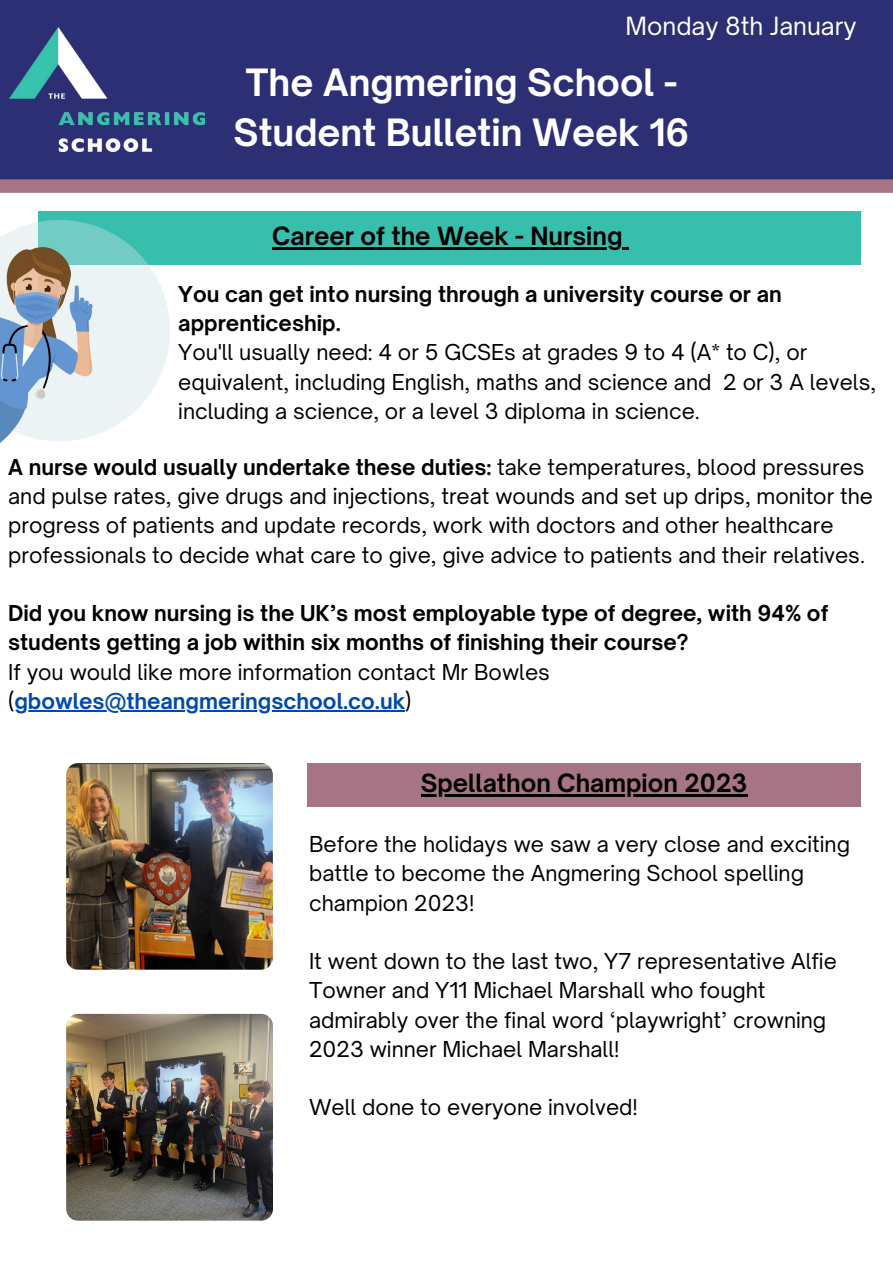
<style>
.page{position:relative;width:893px;height:1264px;background:#fff}
.page>*{position:absolute;margin:0;border:0;box-sizing:border-box;transform-origin:0 0}
.t1{font:700 36px/49.5px "Open Sauce One";color:#fff;text-align:center}
.t2{font:700 24px "Open Sauce One";color:#000}
.t3{font:24px "Open Sauce One";color:#fff}
.t4{font:21px/29.2px "Open Sauce One";color:#000}
.t5{font:700 21px/29.2px "Open Sauce One";color:#000}
.s1{font-weight:700}
.s2{font-weight:700;color:#004aad}
</style>
<div class="page">
<div style="left:0;top:0;width:892px;height:181px;background:#2c2f73"></div>
<img style="left:10px;top:27px;width:194px;height:124px">
<div style="left:0;top:179px;width:892px;height:14px;background:#a67585"></div>
<img style="left:66px;top:763px;width:207px;height:206px;border-radius:12px">
<img style="left:66px;top:1013px;width:207px;height:207px;border-radius:12px">
<div style="left:38px;top:211px;width:822px;height:53px;background:#38bead"></div>
<div style="left:307px;top:763px;width:553px;height:43px;background:#a67585"></div>
<img style="left:0;top:221px;width:170px;height:221px">
<hr style="left:14px;top:710px;width:391px;height:1px;background:#004aad">
<hr style="left:272px;top:247px;width:350px;height:2px;background:#000">
<svg style="left:622px;top:247px;width:7px;height:2px"></svg>
<hr style="left:420px;top:794px;width:327px;height:2px;background:#000">
<p class="t3" style="left:625px;top:11px;width:232px">Monday 8th January</p>
<p class="t1" style="left:233px;top:58px;width:457px">The Angmering School -<br>Student Bulletin Week 16</p>
<p class="t2" style="left:272px;top:221px;width:352px">Career of the Week - Nursing</p>
<p class="t5" style="left:178px;top:279px;width:605px">You can get into nursing through a university course or an apprenticeship.</p>
<p class="t4" style="left:178px;top:338px;width:699px">You'll usually need: 4 or 5 GCSEs at grades 9 to 4 (A* to C), or equivalent, including English, maths and science and 2 or 3 A levels, including a science, or a level 3 diploma in science.</p>
<p class="t4" style="left:8px;top:452px;width:866px"><span class="s1">A nurse would usually undertake these duties:</span> take temperatures, blood pressures and pulse rates, give drugs and injections, treat wounds and set up drips, monitor the progress of patients and update records, work with doctors and other healthcare professionals to decide what care to give, give advice to patients and their relatives.</p>
<p class="t5" style="left:8px;top:598px;width:821px">Did you know nursing is the UK’s most employable type of degree, with 94% of students getting a job within six months of finishing their course?</p>
<p class="t4" style="left:8px;top:657px;width:543px">If you would like more information contact Mr Bowles (<span class="s2">gbowles@theangmeringschool.co.uk</span>)</p>
<p class="t2" style="left:420px;top:768px;width:328px">Spellathon Champion 2023</p>
<p class="t4" style="left:309px;top:829px;width:542px">Before the holidays we saw a very close and exciting battle to become the Angmering School spelling champion 2023!</p>
<p class="t4" style="left:309px;top:946px;width:529px">It went down to the last two, Y7 representative Alfie Towner and Y11 Michael Marshall who fought admirably over the final word ‘playwright’ crowning 2023 winner Michael Marshall!</p>
<p class="t4" style="left:309px;top:1092px;width:330px">Well done to everyone involved!</p>
</div>
